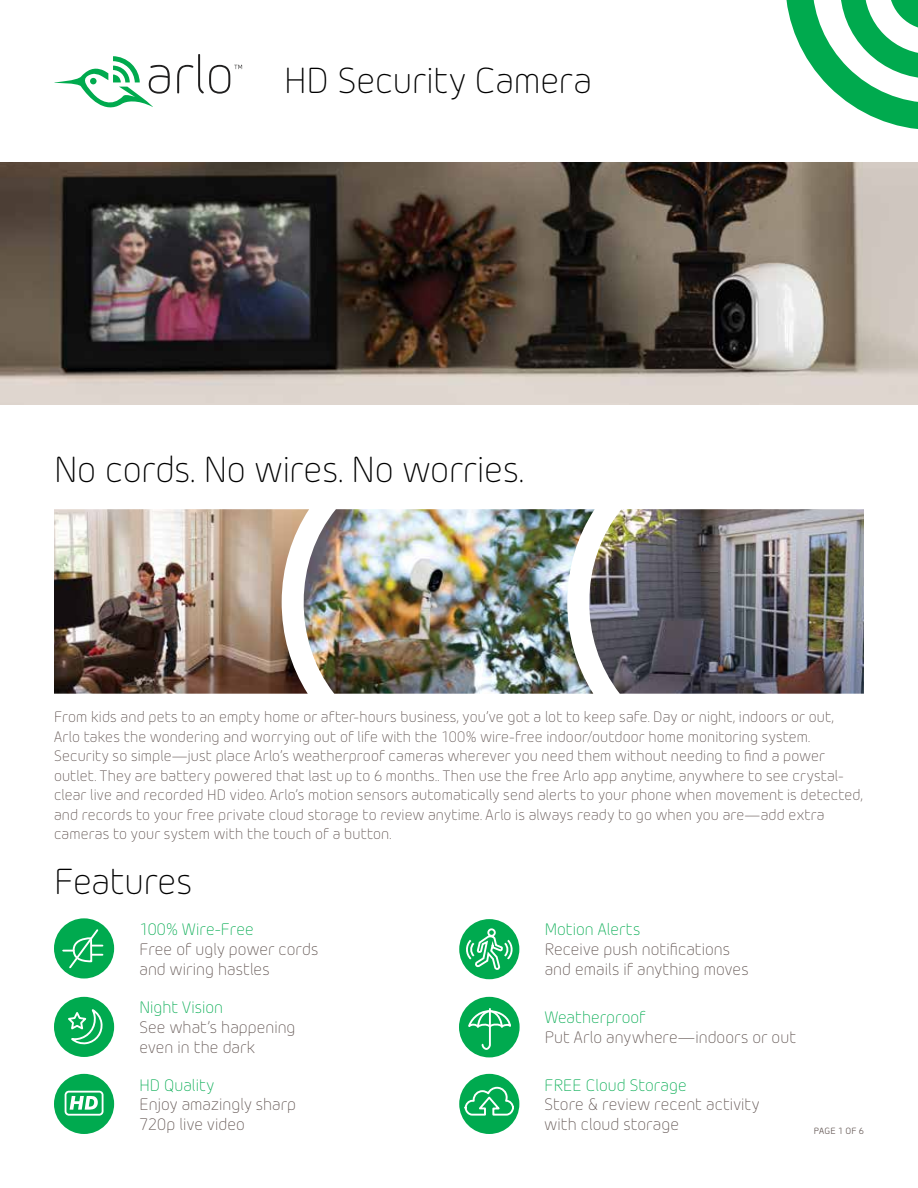
<style>
.page{position:relative;width:918px;height:1188px;background:#fff}
.page>*{position:absolute;margin:0;border:0;box-sizing:border-box;transform-origin:0 0}
.t1{font:300 36px "Morebi Rounded";letter-spacing:-.005em;color:#000}
.t2{font:300 16.5px/19.8px "Morebi Rounded";letter-spacing:.005em;color:#5e514e}
.t3{font:300 16.5px "Morebi Rounded";letter-spacing:.005em;color:#00aa4f}
.t4{font:300 15px/19.5px "Morebi Rounded";letter-spacing:.01em;color:#5e514e}
.t5{font:9px "Morebi Rounded";letter-spacing:.025em;color:#5e514e}
</style>
<div class="page">
<svg style="left:786px;top:0;width:132px;height:129px"></svg>
<img style="left:0;top:162px;width:918px;height:243px">
<img style="left:595px;top:509px;width:269px;height:185px">
<img style="left:54px;top:509px;width:239px;height:185px">
<img style="left:293px;top:509px;width:302px;height:185px">
<div style="left:459px;top:1074px;width:60px;height:60px;background:#00aa4f;border-radius:50%"></div>
<svg style="left:464px;top:1086px;width:51px;height:30px"></svg>
<div style="left:54px;top:1074px;width:60px;height:60px;background:#00aa4f;border-radius:50%"></div>
<svg style="left:65px;top:1091px;width:39px;height:25px"></svg>
<div style="left:54px;top:997px;width:60px;height:60px;background:#00aa4f;border-radius:50%"></div>
<svg style="left:68px;top:1009px;width:35px;height:35px"></svg>
<div style="left:459px;top:919px;width:60px;height:60px;background:#00aa4f;border-radius:50%"></div>
<svg style="left:466px;top:922px;width:47px;height:49px"></svg>
<div style="left:54px;top:918px;width:60px;height:61px;background:#00aa4f;border-radius:50%"></div>
<svg style="left:63px;top:929px;width:39px;height:40px"></svg>
<div style="left:459px;top:997px;width:61px;height:60px;background:#00aa4f;border-radius:50%"></div>
<svg style="left:466px;top:1007px;width:47px;height:44px"></svg>
<svg style="left:54px;top:54px;width:188px;height:54px"></svg>
<h1 class="t1" style="left:284px;top:57px;width:309px">HD Security Camera</h1>
<h1 class="t1" style="left:54px;top:446px;width:471px">No cords. No wires. No worries.</h1>
<p class="t4" style="left:54px;top:706px;width:810px">From kids and pets to an empty home or after-hours business, you’ve got a lot to keep safe. Day or night, indoors or out, Arlo takes the wondering and worrying out of life with the 100% wire-free indoor/outdoor home monitoring system.<br>Security so simple—just place Arlo’s weatherproof cameras wherever you need them without needing to find a power outlet. They are battery powered that last up to 6 months.. Then use the free Arlo app anytime, anywhere to see crystal&shy;clear live and recorded HD video. Arlo’s motion sensors automatically send alerts to your phone when movement is detected, and records to your free private cloud storage to review anytime. Arlo is always ready to go when you are—add extra cameras to your system with the touch of a button.</p>
<h1 class="t1" style="left:54px;top:857px;width:140px">Features</h1>
<p class="t3" style="left:139px;top:918px;width:116px">100% Wire-Free</p>
<p class="t2" style="left:139px;top:938px;width:180px">Free of ugly power cords and wiring hastles</p>
<p class="t3" style="left:139px;top:997px;width:85px">Night Vision</p>
<p class="t2" style="left:139px;top:1017px;width:157px">See what’s happening even in the dark</p>
<p class="t3" style="left:139px;top:1074px;width:76px">HD Quality</p>
<p class="t2" style="left:139px;top:1094px;width:158px">Enjoy amazingly sharp<br>720p live video</p>
<p class="t3" style="left:545px;top:918px;width:97px">Motion Alerts</p>
<p class="t2" style="left:545px;top:938px;width:205px">Receive push notifications and emails if anything moves</p>
<p class="t3" style="left:545px;top:1007px;width:102px">Weatherproof</p>
<p class="t2" style="left:545px;top:1027px;width:253px">Put Arlo anywhere—indoors or out</p>
<p class="t3" style="left:545px;top:1074px;width:144px">FREE Cloud Storage</p>
<p class="t2" style="left:545px;top:1094px;width:216px">Store &amp; review recent activity with cloud storage</p>
<p class="t5" style="left:814px;top:1125px;width:52px">PAGE 1 OF 6</p>
</div>
